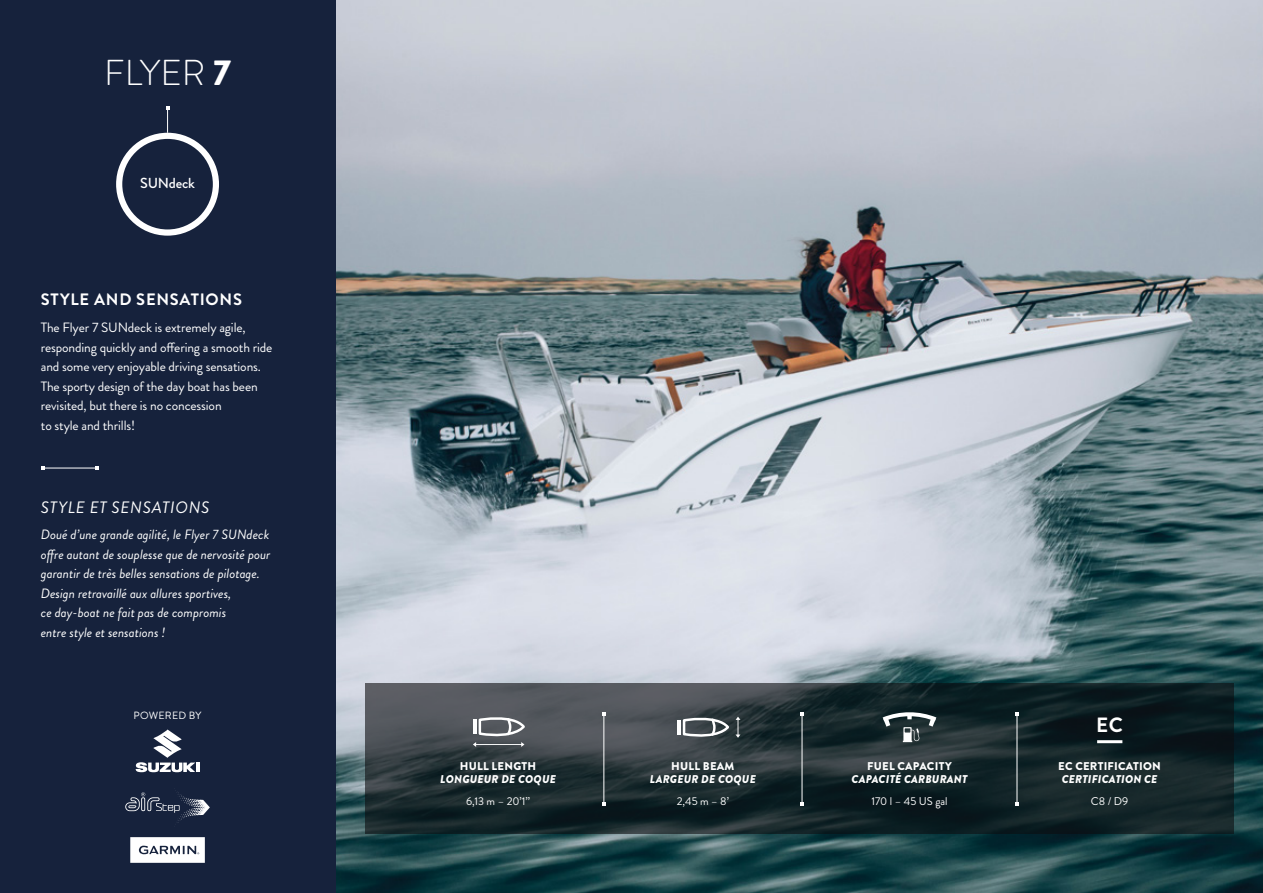
<style>
.page{position:relative;width:1263px;height:893px;background:#fff}
.page>*{position:absolute;margin:0;border:0;box-sizing:border-box;transform-origin:0 0}
.t1{font:300 36px "Brandon Grotesque";color:#fff}
.t2{font:700 20.7px "Brandon Grotesque";color:#fff}
.t3{font:700 16.5px "Brandon Grotesque";letter-spacing:.045em;color:#fff}
.t4{font:italic 16.5px "Brandon Grotesque";letter-spacing:.045em;color:#fff}
.t5{font:500 14.55px "Brandon Grotesque";letter-spacing:-.01em;color:#fff}
.t6{font:italic 13.5px/19.5px "Brandon Grotesque";color:#fff}
.t7{font:13.5px/19.5px "Brandon Grotesque";letter-spacing:-.01em;color:#fff}
.t8{font:italic 900 11.25px "Brandon Grotesque";letter-spacing:.02em;color:#fff}
.t9{font:900 11.25px "Brandon Grotesque";letter-spacing:.02em;color:#fff}
.t10{font:11.25px "Brandon Grotesque";color:#fff}
.t11{font:10.5px "Brandon Grotesque";letter-spacing:.02em;color:#fff}
.s1{font-weight:900}
</style>
<div class="page">
<img style="left:335px;top:0;width:928px;height:893px">
<div style="left:0;top:0;width:335px;height:893px;background:#16223c"></div>
<hr style="left:43px;top:468px;width:54px;height:1px;background:#fff">
<svg style="left:95px;top:466px;width:4px;height:4px"></svg>
<svg style="left:365px;top:684px;width:868px;height:150px;background:#223034"></svg>
<hr style="left:603px;top:714px;width:1px;height:90px;background:#fff">
<hr style="left:802px;top:714px;width:1px;height:90px;background:#fff">
<svg style="left:800px;top:712px;width:4px;height:4px"></svg>
<hr style="left:1016px;top:714px;width:1px;height:90px;background:#fff">
<svg style="left:1015px;top:712px;width:4px;height:4px"></svg>
<hr style="left:678px;top:720px;width:3px;height:14px;background:#fff">
<svg style="left:682px;top:714px;width:58px;height:25px"></svg>
<svg style="left:473px;top:714px;width:53px;height:33px"></svg>
<svg style="left:883px;top:710px;width:53px;height:32px"></svg>
<hr style="left:1097px;top:740px;width:25px;height:3px;background:#fff">
<svg style="left:116px;top:106px;width:103px;height:130px"></svg>
<svg style="left:136px;top:729px;width:63px;height:43px"></svg>
<svg style="left:130px;top:837px;width:75px;height:26px;background:#e0e2e5"></svg>
<svg style="left:125px;top:792px;width:85px;height:31px"></svg>
<h1 class="t1" style="left:104px;top:48px;width:128px">FLYER <span class="s1">7</span></h1>
<p class="t5" style="left:140px;top:172px;width:57px">SUNdeck</p>
<p class="t3" style="left:41px;top:287px;width:203px">STYLE AND SENSATIONS</p>
<p class="t7" style="left:41px;top:318px;width:233px">The Flyer 7 SUNdeck is extremely agile, responding quickly and offering a smooth ride and some very enjoyable driving sensations.<br>The sporty design of the day boat has been revisited, but there is no concession<br>to style and thrills!</p>
<p class="t4" style="left:41px;top:496px;width:170px">STYLE ET SENSATIONS</p>
<p class="t6" style="left:41px;top:525px;width:231px">Doué d’une grande agilité, le Flyer 7 SUNdeck offre autant de souplesse que de nervosité pour garantir de très belles sensations de pilotage.<br>Design retravaillé aux allures sportives,<br>ce day-boat ne fait pas de compromis<br>entre style et sensations !</p>
<p class="t11" style="left:134px;top:708px;width:69px">POWERED BY</p>
<p class="t9" style="left:460px;top:758px;width:78px">HULL LENGTH</p>
<p class="t8" style="left:440px;top:771px;width:117px">LONGUEUR DE COQUE</p>
<p class="t10" style="left:466px;top:794px;width:66px">6,13 m – 20’1’’</p>
<p class="t9" style="left:671px;top:758px;width:65px">HULL BEAM</p>
<p class="t8" style="left:650px;top:771px;width:107px">LARGEUR DE COQUE</p>
<p class="t10" style="left:677px;top:794px;width:54px">2,45 m – 8’</p>
<p class="t9" style="left:867px;top:758px;width:86px">FUEL CAPACITY</p>
<p class="t8" style="left:851px;top:771px;width:117px">CAPACITÉ CARBURANT</p>
<p class="t10" style="left:871px;top:794px;width:78px">170 l – 45 US gal</p>
<h2 class="t2" style="left:1096px;top:710px;width:28px">EC</h2>
<p class="t9" style="left:1058px;top:758px;width:104px">EC CERTIFICATION</p>
<p class="t8" style="left:1062px;top:771px;width:97px">CERTIFICATION CE</p>
<p class="t10" style="left:1091px;top:794px;width:39px">C8 / D9</p>
</div>
